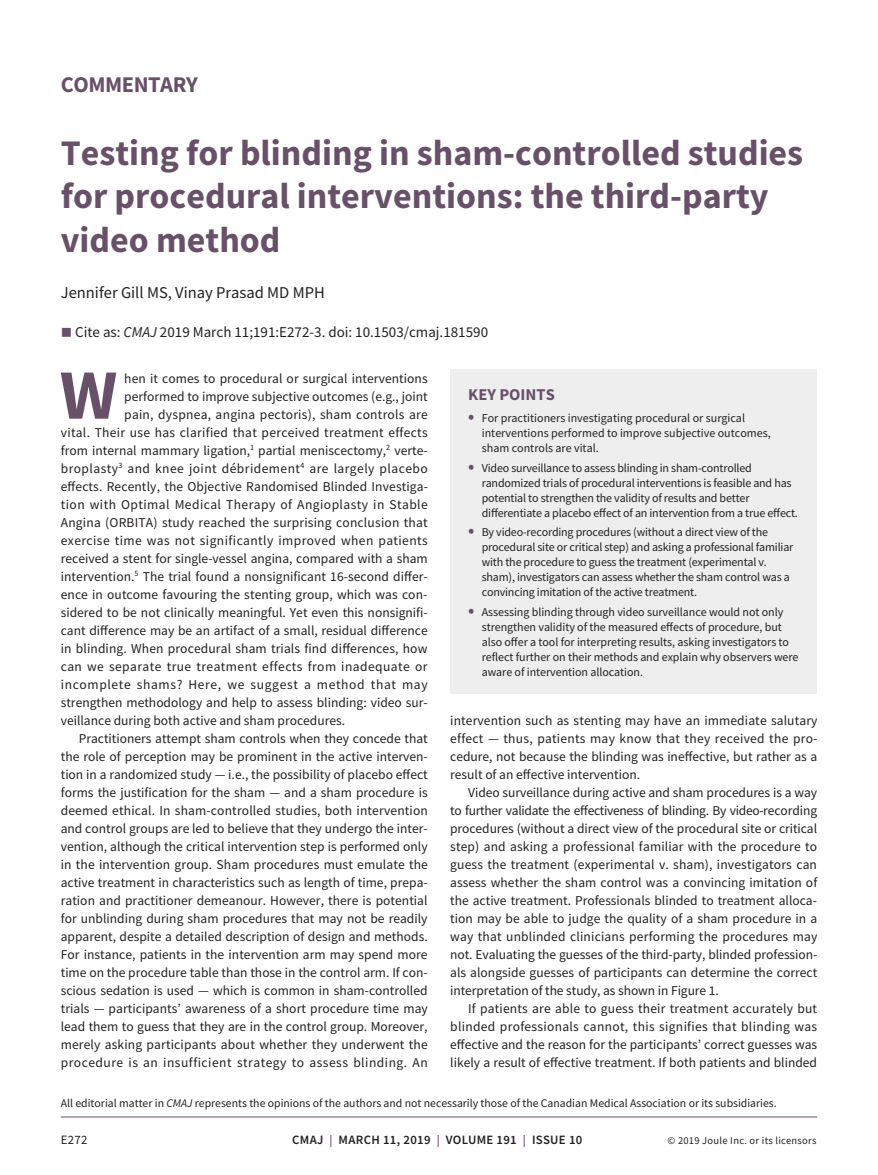
<style>
.page{position:relative;width:878px;height:1175px;background:#fff}
.page>*{position:absolute;margin:0;border:0;box-sizing:border-box;transform-origin:0 0}
.t1{font:700 70.65px "Source Sans Pro";color:#685168}
.t2{font:700 36px/43.2px "Source Sans Pro";color:#685168}
.t3{font:700 22.5px "Source Sans Pro";letter-spacing:-.02em;color:#685168}
.t4{font:16.5px "Source Sans Pro";color:#231f20}
.t5{font:700 16.5px "Source Sans Pro";color:#685168}
.t6{font:15px "Source Sans Pro";color:#231f20}
.t7{font:13.5px/18px "Source Sans Pro";letter-spacing:.005em;color:#231f20;text-align:justify}
.t8{font:13.5px "Source Sans Pro";letter-spacing:.035em;color:#231f20}
.t9{font:13.5px "Source Sans Pro";letter-spacing:.03em;color:#231f20}
.t10{font:13.5px "Source Sans Pro";letter-spacing:.045em;color:#231f20}
.t11{font:600 12.75px "Source Sans Pro";letter-spacing:.025em;color:#231f20}
.t12{font:12.75px "Source Sans Pro";color:#231f20}
.t13{font:12px/15px "Source Sans Pro";letter-spacing:-.015em;color:#231f20}
.t14{font:11.7px "Source Sans Pro";color:#231f20}
.t15{font:10.5px "Source Sans Pro";letter-spacing:.025em;color:#231f20}
.s1{color:#685168}
.s2{font-style:italic}
.s3{font-weight:700;font-size:18px;color:#685168}
.s4{font-size:12px;color:#685168}
</style>
<div class="page">
<hr style="left:61px;top:1116px;width:756px;height:1px;background:#685168">
<div style="left:450px;top:369px;width:367px;height:324px;background:#eeeeef"></div>
<h3 class="t3" style="left:61px;top:69px;width:139px">COMMENTARY</h3>
<h2 class="t2" style="left:61px;top:131px;width:744px">Testing for blinding in sham-controlled studies for procedural interventions: the third-party video method</h2>
<p class="t4" style="left:61px;top:282px;width:265px">Jennifer Gill MS, Vinay Prasad MD MPH</p>
<p class="t6" style="left:61px;top:322px;width:429px"><span class="s1">■</span> Cite as: <span class="s2">CMAJ</span> 2019 March 11;191:E272-3. doi: 10.1503/cmaj.181590</p>
<h1 class="t1" style="left:60px;top:347px;width:59px">W</h1>
<p class="t7" style="left:124px;top:369px;width:305px">hen it comes to procedural or surgical interventions</p>
<p class="t7" style="left:124px;top:387px;width:305px">performed to improve subjective outcomes (e.g., joint</p>
<p class="t7" style="left:124px;top:405px;width:305px">pain, dyspnea, angina pectoris), sham controls are</p>
<p class="t7" style="left:61px;top:423px;width:368px">vital. Their use has clarified that perceived treatment effects</p>
<p class="t7" style="left:61px;top:441px;width:368px">from internal mammary ligation,<sup>1</sup> partial meniscectomy,<sup>2</sup> verte-</p>
<p class="t8" style="left:61px;top:459px;width:368px">broplasty<sup>3</sup> and knee joint débridement<sup>4</sup> are largely placebo</p>
<p class="t7" style="left:61px;top:477px;width:368px">effects. Recently, the Objective Randomised Blinded Investiga-</p>
<p class="t8" style="left:61px;top:495px;width:368px">tion with Optimal Medical Therapy of Angioplasty in Stable</p>
<p class="t7" style="left:61px;top:513px;width:368px">Angina (ORBITA) study reached the surprising conclusion that</p>
<p class="t9" style="left:61px;top:531px;width:368px">exercise time was not significantly improved when patients</p>
<p class="t7" style="left:61px;top:549px;width:368px">received a stent for single-vessel angina, compared with a sham</p>
<p class="t7" style="left:61px;top:567px;width:368px">intervention.<sup>5</sup> The trial found a nonsignificant 16-second differ-</p>
<p class="t7" style="left:61px;top:585px;width:367px">ence in outcome favouring the stenting group, which was con-</p>
<p class="t7" style="left:61px;top:603px;width:368px">sidered to be not clinically meaningful. Yet even this nonsignifi-</p>
<p class="t7" style="left:61px;top:621px;width:368px">cant difference may be an artifact of a small, residual difference</p>
<p class="t7" style="left:61px;top:639px;width:368px">in blinding. When procedural sham trials find differences, how</p>
<p class="t8" style="left:61px;top:657px;width:368px">can we separate true treatment effects from inadequate or</p>
<p class="t10" style="left:61px;top:675px;width:368px">incomplete shams? Here, we suggest a method that may</p>
<p class="t7" style="left:61px;top:693px;width:368px">strengthen methodology and help to assess blinding: video sur-</p>
<p class="t7" style="left:61px;top:711px;width:286px">veillance during both active and sham procedures.</p>
<p class="t7" style="left:79px;top:729px;width:350px">Practitioners attempt sham controls when they concede that</p>
<p class="t7" style="left:61px;top:747px;width:368px">the role of perception may be prominent in the active interven-</p>
<p class="t7" style="left:61px;top:765px;width:368px">tion in a randomized study — i.e., the possibility of placebo effect</p>
<p class="t7" style="left:61px;top:783px;width:368px">forms the justification for the sham — and a sham procedure is</p>
<p class="t7" style="left:61px;top:801px;width:368px">deemed ethical. In sham-controlled studies, both intervention</p>
<p class="t7" style="left:61px;top:819px;width:368px">and control groups are led to believe that they undergo the inter-</p>
<p class="t7" style="left:61px;top:837px;width:368px">vention, although the critical intervention step is performed only</p>
<p class="t7" style="left:61px;top:855px;width:369px">in the intervention group. Sham procedures must emulate the</p>
<p class="t7" style="left:61px;top:873px;width:368px">active treatment in characteristics such as length of time, prepa-</p>
<p class="t7" style="left:61px;top:891px;width:368px">ration and practitioner demeanour. However, there is potential</p>
<p class="t7" style="left:61px;top:909px;width:368px">for unblinding during sham procedures that may not be readily</p>
<p class="t7" style="left:61px;top:927px;width:368px">apparent, despite a detailed description of design and methods.</p>
<p class="t7" style="left:61px;top:945px;width:368px">For instance, patients in the intervention arm may spend more</p>
<p class="t7" style="left:61px;top:963px;width:368px">time on the procedure table than those in the control arm. If con-</p>
<p class="t7" style="left:61px;top:981px;width:368px">scious sedation is used — which is common in sham-controlled</p>
<p class="t7" style="left:61px;top:999px;width:368px">trials — participants’ awareness of a short procedure time may</p>
<p class="t7" style="left:61px;top:1017px;width:368px">lead them to guess that they are in the control group. Moreover,</p>
<p class="t7" style="left:61px;top:1035px;width:368px">merely asking participants about whether they underwent the</p>
<p class="t8" style="left:61px;top:1053px;width:368px">procedure is an insufficient strategy to assess blinding. An</p>
<p class="t5" style="left:468px;top:383px;width:88px">KEY POINTS</p>
<p class="t13" style="left:482px;top:410px;width:290px;text-indent:-14px"><span class="s3">•</span> For practitioners investigating procedural or surgical interventions performed to improve subjective outcomes, sham controls are vital.</p>
<p class="t13" style="left:482px;top:460px;width:317px;text-indent:-14px"><span class="s3">•</span> Video surveillance to assess blinding in sham-controlled randomized trials of procedural interventions is feasible and has potential to strengthen the validity of results and better differentiate a placebo effect of an intervention from a true effect.</p>
<p class="t13" style="left:482px;top:524px;width:313px;text-indent:-14px"><span class="s3">•</span> By video-recording procedures (without a direct view of the procedural site or critical step) and asking a professional familiar with the procedure to guess the treatment (experimental v. sham), investigators can assess whether the sham control was a convincing imitation of the active treatment.</p>
<p class="t13" style="left:482px;top:604px;width:318px;text-indent:-14px"><span class="s3">•</span> Assessing blinding through video surveillance would not only strengthen validity of the measured effects of procedure, but also offer a tool for interpreting results, asking investigators to reflect further on their methods and explain why observers were aware of intervention allocation.</p>
<p class="t7" style="left:450px;top:711px;width:369px">intervention such as stenting may have an immediate salutary effect — thus, patients may know that they received the pro&shy;cedure, not because the blinding was ineffective, but rather as a result of an effective intervention.</p>
<p class="t7" style="left:450px;top:783px;width:368px;text-indent:18px">Video surveillance during active and sham procedures is a way to further validate the effectiveness of blinding. By video-recording procedures (without a direct view of the procedural site or critical step) and asking a professional familiar with the procedure to guess the treatment (experimental v. sham), investigators can assess whether the sham control was a convincing imitation of the active treatment. Professionals blinded to treatment alloca&shy;tion may be able to judge the quality of a sham procedure in a way that unblinded clinicians performing the procedures may not. Evaluating the guesses of the third-party, blinded profession&shy;als alongside guesses of participants can determine the correct interpretation of the study, as shown in Figure 1.</p>
<p class="t7" style="left:450px;top:999px;width:368px;text-indent:18px">If patients are able to guess their treatment accurately but blinded professionals cannot, this signifies that blinding was effective and the reason for the participants’ correct guesses was likely a result of effective treatment. If both patients and blinded</p>
<p class="t14" style="left:61px;top:1095px;width:717px">All editorial matter in <span class="s2">CMAJ</span> represents the opinions of the authors and not necessarily those of the Canadian Medical Association or its subsidiaries.</p>
<p class="t12" style="left:61px;top:1132px;width:28px">E272</p>
<p class="t11" style="left:292px;top:1131px;width:292px">CMAJ <span class="s4">|</span> MARCH 11, 2019 <span class="s4">|</span> VOLUME 191 <span class="s4">|</span> ISSUE 10</p>
<p class="t15" style="left:667px;top:1134px;width:150px">© 2019 Joule Inc. or its licensors</p>
</div>
